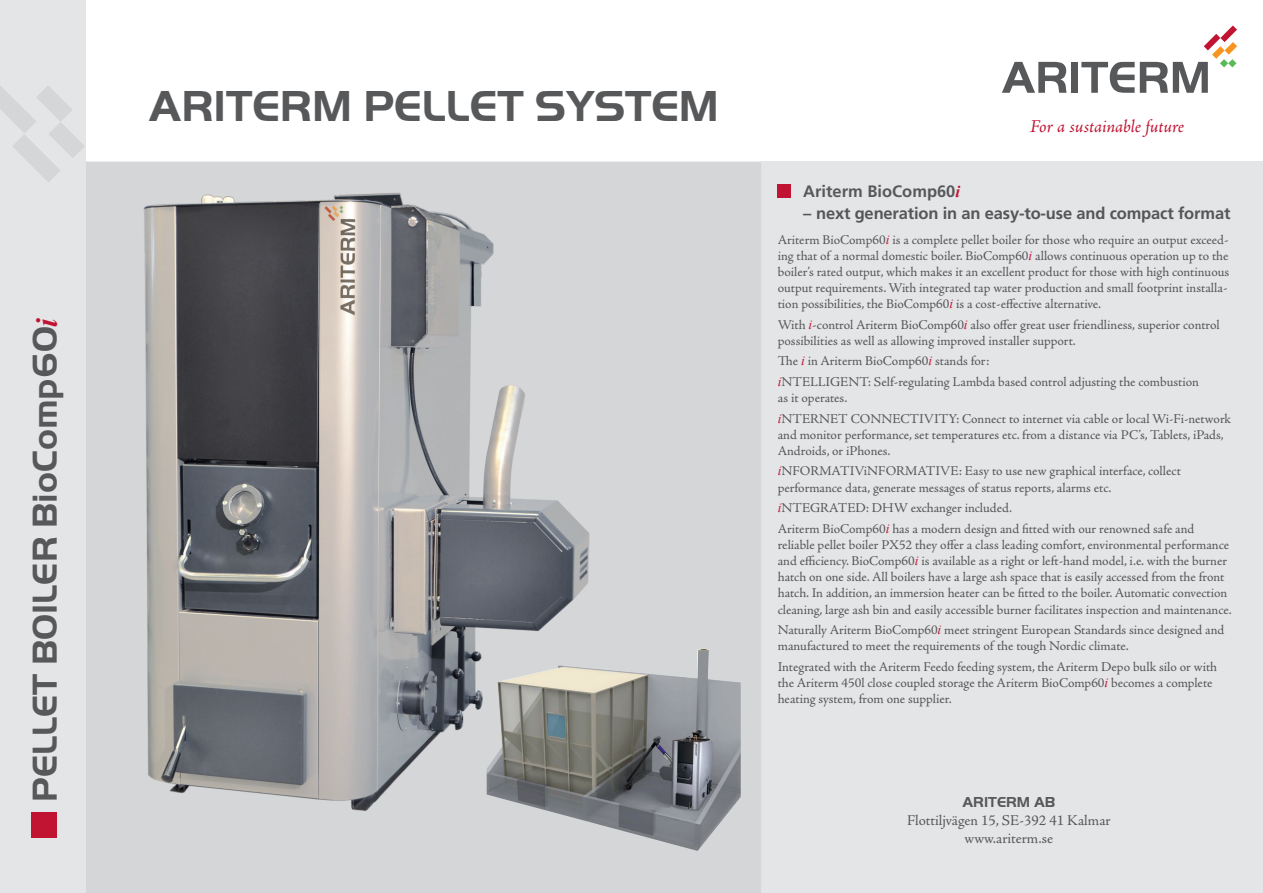
<style>
.page{position:relative;width:1263px;height:893px;background:#fff}
.page>*{position:absolute;margin:0;border:0;box-sizing:border-box;transform-origin:0 0}
.t1{font:700 45px "Handel Gothic EF";color:#57585a}
.t2{font:700 36px "Handel Gothic EF";color:#57585a}
.t3{font:italic 18.3px "Adobe Jenson Pro";letter-spacing:-.005em;color:#c01432}
.t4{font:700 16.5px "Frutiger LT Std";letter-spacing:-.01em;color:#565658}
.t5{font:700 16.5px "Frutiger LT Std";color:#57585a}
.t6{font:15px/18px "Adobe Jenson Pro";color:#57585a;text-align:center}
.t7{font:700 15px "Handel Gothic EF";color:#57585a}
.t8{font:13.5px/16.2px "Adobe Jenson Pro";letter-spacing:-.005em;color:#565658}
.s1{font-family:"Times New Roman";font-style:italic;font-size:30px;color:#c01432}
.s2{font-family:"Times New Roman";font-style:italic;color:#c01432}
</style>
<div class="page">
<div style="left:761px;top:162px;width:502px;height:731px;background:#e4e5e7"></div>
<div style="left:85px;top:162px;width:676px;height:731px;background:#d5d6d8"></div>
<div style="left:0;top:0;width:85px;height:893px;background:#e4e5e7"></div>
<svg style="left:0;top:86px;width:84px;height:96px"></svg>
<img style="left:487px;top:649px;width:254px;height:202px">
<div style="left:31px;top:812px;width:26px;height:26px;background:#c01432"></div>
<div style="left:778px;top:184px;width:13px;height:13px;background:#c01432"></div>
<img style="left:142px;top:191px;width:447px;height:621px">
<div style="left:1071px;top:62px;width:7px;height:31px;background:#57585a"></div>
<svg style="left:1081px;top:62px;width:53px;height:31px"></svg>
<svg style="left:1002px;top:62px;width:65px;height:31px"></svg>
<svg style="left:1140px;top:26px;width:97px;height:67px"></svg>
<h2 class="t2" style="left:24px;top:802px;width:486px;rotate:-90deg">PELLET BOILER BioComp60<span class="s1">i</span></h2>
<h1 class="t1" style="left:149px;top:80px;width:572px">ARITERM PELLET SYSTEM</h1>
<h3 class="t3" style="left:1030px;top:116px;width:156px">For a sustainable future</h3>
<p class="t5" style="left:803px;top:182px;width:158px">Ariterm BioComp60<span class="s2">i</span></p>
<p class="t4" style="left:803px;top:203px;width:429px">– next generation in an easy-to-use and compact format</p>
<p class="t8" style="left:778px;top:231px;width:453px">Ariterm BioComp60<span class="s2">i</span> is a complete pellet boiler for those who require an output exceed&shy;ing that of a normal domestic boiler. BioComp60<span class="s2">i</span> allows continuous operation up to the boiler’s rated output, which makes it an excellent product for those with high continuous output requirements. With integrated tap water production and small footprint installa&shy;tion possibilities, the BioComp60<span class="s2">i</span> is a cost-effective alternative.</p>
<p class="t8" style="left:778px;top:317px;width:443px">With <span class="s2">i</span>-control Ariterm BioComp60<span class="s2">i</span> also offer great user friendliness, superior control possibilities as well as allowing improved installer support.</p>
<p class="t8" style="left:778px;top:351px;width:423px;line-height:20.4px">The <span class="s2">i</span> in Ariterm BioComp60<span class="s2">i</span> stands for:<br><span class="s2">i</span>NTELLIGENT: Self-regulating Lambda based control adjusting the combustion</p>
<p class="t8" style="left:778px;top:388px;width:455px;line-height:20.4px">as it operates.<br><span class="s2">i</span>NTERNET CONNECTIVITY: Connect to internet via cable or local Wi-Fi-network</p>
<p class="t8" style="left:778px;top:427px;width:448px">and monitor performance, set temperatures etc. from a distance via PC’s, Tablets, iPads,<br>Androids, or iPhones.</p>
<p class="t8" style="left:778px;top:463px;width:405px"><span class="s2">i</span>NFORMATIViNFORMATIVE: Easy to use new graphical interface, collect performance data, generate messages of status reports, alarms etc.</p>
<p class="t8" style="left:778px;top:498px;width:418px;line-height:20.4px"><span class="s2">i</span>NTEGRATED: DHW exchanger included.<br>Ariterm BioComp60<span class="s2">i</span> has a modern design and fitted with our renowned safe and</p>
<p class="t8" style="left:778px;top:537px;width:455px">reliable pellet boiler PX52 they offer a class leading comfort, environmental performance and efficiency. BioComp60<span class="s2">i</span> is available as a right or left-hand model, i.e. with the burner hatch on one side. All boilers have a large ash space that is easily accessed from the front hatch. In addition, an immersion heater can be fitted to the boiler. Automatic convection cleaning, large ash bin and easily accessible burner facilitates inspection and maintenance.</p>
<p class="t8" style="left:778px;top:622px;width:448px">Naturally Ariterm BioComp60<span class="s2">i</span> meet stringent European Standards since designed and manufactured to meet the requirements of the tough Nordic climate.</p>
<p class="t8" style="left:778px;top:658px;width:441px">Integrated with the Ariterm Feedo feeding system, the Ariterm Depo bulk silo or with the Ariterm 450l close coupled storage the Ariterm BioComp60<span class="s2">i</span> becomes a complete heating system, from one supplier.</p>
<p class="t7" style="left:962px;top:793px;width:94px">ARITERM AB</p>
<p class="t6" style="left:907px;top:811px;width:205px">Flottiljvägen 15, SE-392 41 Kalmar www.ariterm.se</p>
</div>
